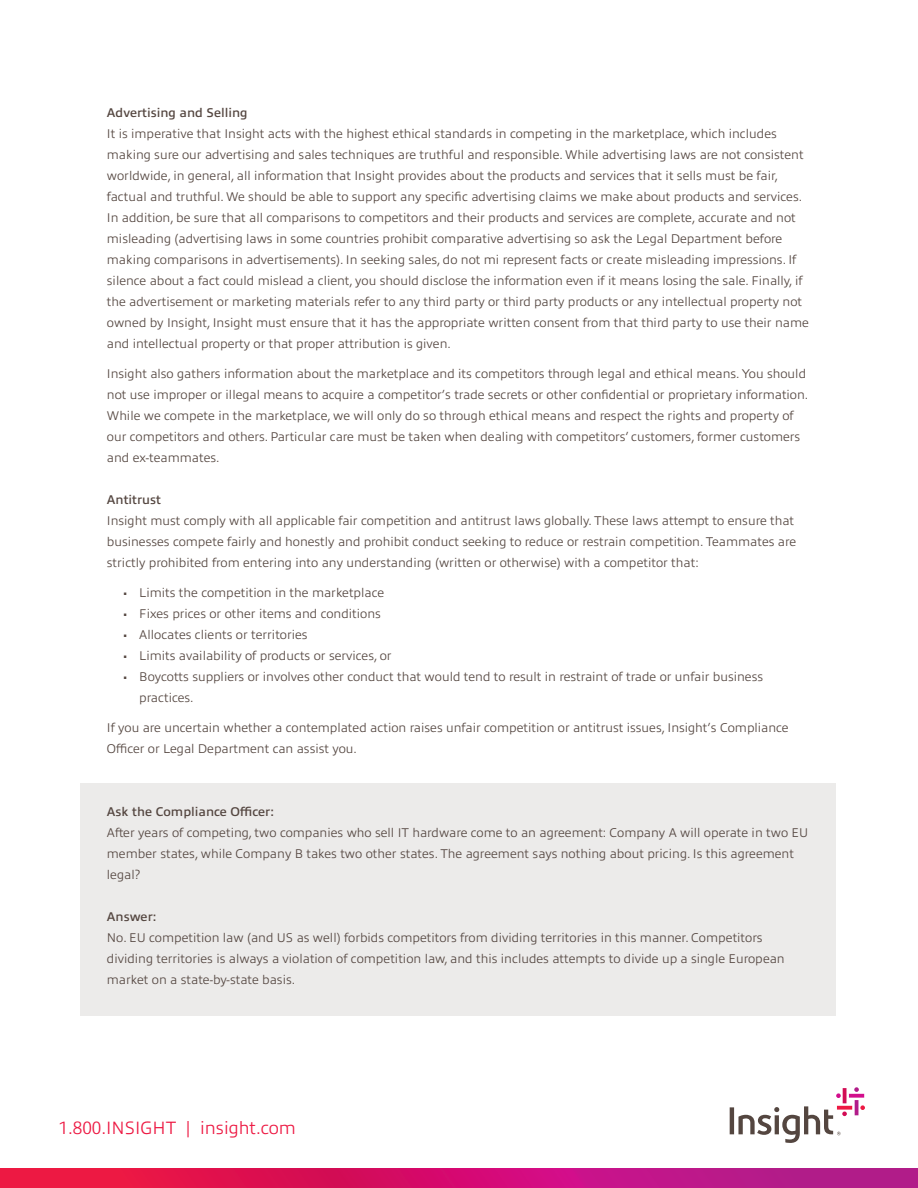
<style>
.page{position:relative;width:918px;height:1188px;background:#fff}
.page>*{position:absolute;margin:0;border:0;box-sizing:border-box;transform-origin:0 0}
.t1{font:300 18px "Allumi Pro";color:#ed1943}
.t2{font:300 12.75px/21px "Allumi Pro";color:#544640}
.t3{font:600 12.75px "Allumi Pro";color:#544640}
</style>
<div class="page">
<div style="left:80px;top:783px;width:756px;height:232px;background:#ecebea"></div>
<svg style="left:730px;top:1087px;width:135px;height:56px"></svg>
<svg style="left:0;top:1169px;width:918px;height:19px;background:#d0136b"></svg>
<p class="t3" style="left:107px;top:104px;width:142px">Advertising and Selling</p>
<p class="t2" style="left:107px;top:122px;width:703px">It is imperative that Insight acts with the highest ethical standards in competing in the marketplace, which includes making sure our advertising and sales techniques are truthful and responsible. While advertising laws are not consistent worldwide, in general, all information that Insight provides about the products and services that it sells must be fair, factual and truthful. We should be able to support any specific advertising claims we make about products and services.<br>In addition, be sure that all comparisons to competitors and their products and services are complete, accurate and not misleading (advertising laws in some countries prohibit comparative advertising so ask the Legal Department before making comparisons in advertisements). In seeking sales, do not mi represent facts or create misleading impressions. If silence about a fact could mislead a client, you should disclose the information even if it means losing the sale. Finally, if the advertisement or marketing materials refer to any third party or third party products or any intellectual property not owned by Insight, Insight must ensure that it has the appropriate written consent from that third party to use their name and intellectual property or that proper attribution is given.</p>
<p class="t2" style="left:107px;top:362px;width:703px">Insight also gathers information about the marketplace and its competitors through legal and ethical means. You should not use improper or illegal means to acquire a competitor’s trade secrets or other confidential or proprietary information.<br>While we compete in the marketplace, we will only do so through ethical means and respect the rights and property of our competitors and others. Particular care must be taken when dealing with competitors’ customers, former customers and ex-teammates.</p>
<p class="t3" style="left:107px;top:491px;width:56px">Antitrust</p>
<p class="t2" style="left:107px;top:509px;width:691px">Insight must comply with all applicable fair competition and antitrust laws globally. These laws attempt to ensure that businesses compete fairly and honestly and prohibit conduct seeking to reduce or restrain competition. Teammates are strictly prohibited from entering into any understanding (written or otherwise) with a competitor that:</p>
<p class="t2" style="left:123px;top:581px;width:263px">• Limits the competition in the marketplace</p>
<p class="t2" style="left:123px;top:602px;width:259px">• Fixes prices or other items and conditions</p>
<p class="t2" style="left:123px;top:623px;width:186px">• Allocates clients or territories</p>
<p class="t2" style="left:123px;top:644px;width:270px">• Limits availability of products or services, or</p>
<p class="t2" style="left:123px;top:665px;width:642px">• Boycotts suppliers or involves other conduct that would tend to result in restraint of trade or unfair business</p>
<p class="t2" style="left:139px;top:686px;width:56px">practices.</p>
<p class="t2" style="left:107px;top:716px;width:683px">If you are uncertain whether a contemplated action raises unfair competition or antitrust issues, Insight’s Compliance<br>Officer or Legal Department can assist you.</p>
<p class="t3" style="left:107px;top:803px;width:169px">Ask the Compliance Officer:</p>
<p class="t2" style="left:107px;top:821px;width:703px">After years of competing, two companies who sell IT hardware come to an agreement: Company A will operate in two EU member states, while Company B takes two other states. The agreement says nothing about pricing. Is this agreement legal?</p>
<p class="t3" style="left:107px;top:908px;width:51px">Answer:</p>
<p class="t2" style="left:107px;top:926px;width:657px">No. EU competition law (and US as well) forbids competitors from dividing territories in this manner. Competitors</p>
<p class="t2" style="left:107px;top:947px;width:679px">dividing territories is always a violation of competition law, and this includes attempts to divide up a single European market on a state-by-state basis.</p>
<p class="t1" style="left:58px;top:1115px;width:239px">1.800.INSIGHT | insight.com</p>
</div>
